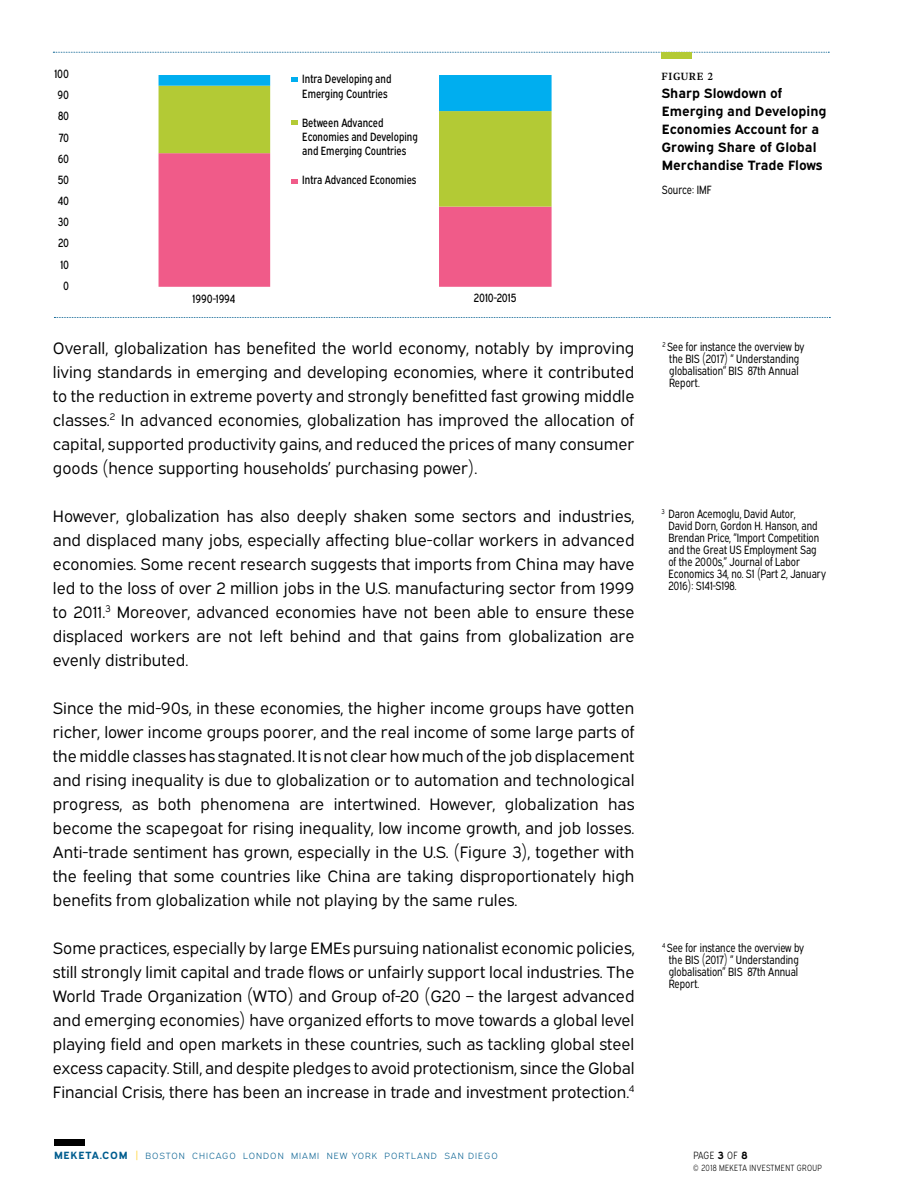
<style>
.page{position:relative;width:918px;height:1188px;background:#fff}
.page>*{position:absolute;margin:0;border:0;box-sizing:border-box;transform-origin:0 0}
.t1{font:16.5px/24px "Expressway Bk";color:#000;text-align:justify}
.t2{font:700 13.5px/18px "Expressway Rg";color:#000}
.t3{font:13.5px "Geller Text";letter-spacing:.04em;color:#000}
.t4{font:12px/12px "Expressway Cd Bk";color:#000}
.t5{font:12px/21.1px "Expressway Cd Rg";color:#000}
.t6{font:10.5px "Expressway Cd Lt";letter-spacing:.02em;color:#000}
.t7{font:9px "Expressway Lt";letter-spacing:.11em;color:#005d8f}
.t8{font:9px "Expressway Cd Lt";letter-spacing:.04em;color:#000}
.s1{font-family:"Expressway Rg";font-weight:700;font-size:10.5px}
.s2{font-family:"Expressway Bk";font-size:10.5px;color:#ffcb05}
.s3{font-family:"Expressway Rg";font-weight:700}
</style>
<div class="page">
<div style="left:54px;top:1139px;width:31px;height:7px;background:#000"></div>
<svg style="left:53px;top:52px;width:776px;height:1px"></svg>
<div style="left:662px;top:52px;width:30px;height:7px;background:#b3ca35"></div>
<svg style="left:54px;top:317px;width:776px;height:1px"></svg>
<svg style="left:159px;top:207px;width:393px;height:80px;fill:#f05b89"></svg>
<svg style="left:159px;top:111px;width:393px;height:96px"></svg>
<svg style="left:159px;top:75px;width:393px;height:36px"></svg>
<svg style="left:291px;top:120px;width:7px;height:4px"></svg>
<svg style="left:291px;top:179px;width:6px;height:4px"></svg>
<p class="t5" style="left:54px;top:62px;width:16px;text-align:right">100<br>90<br>80<br>70<br>60<br>50<br>40<br>30<br>20<br>10<br>0</p>
<p class="t5" style="left:302px;top:71px;width:91px;line-height:14.4px">Intra Developing and<br>Emerging Countries</p>
<p class="t5" style="left:302px;top:114px;width:117px;line-height:14.4px">Between Advanced<br>Economies and Developing and Emerging Countries</p>
<p class="t5" style="left:302px;top:168px;width:116px">Intra Advanced Economies</p>
<p class="t5" style="left:193px;top:287px;width:44px">1990-1994</p>
<p class="t5" style="left:474px;top:286px;width:44px">2010-2015</p>
<p class="t1" style="left:53px;top:334px;width:583px">Overall, globalization has benefited the world economy, notably by improving living standards in emerging and developing economies, where it contributed to the reduction in extreme poverty and strongly benefitted fast growing middle classes.<sup>2</sup> In advanced economies, globalization has improved the allocation of capital, supported productivity gains, and reduced the prices of many consumer goods (hence supporting households’ purchasing power).</p>
<p class="t1" style="left:53px;top:503px;width:583px">However, globalization has also deeply shaken some sectors and industries, and displaced many jobs, especially affecting blue-collar workers in advanced economies. Some recent research suggests that imports from China may have led to the loss of over 2 million jobs in the U.S. manufacturing sector from 1999 to 2011.<sup>3</sup> Moreover, advanced economies have not been able to ensure these displaced workers are not left behind and that gains from globalization are evenly distributed.</p>
<p class="t1" style="left:53px;top:695px;width:583px">Since the mid-90s, in these economies, the higher income groups have gotten richer, lower income groups poorer, and the real income of some large parts of the middle classes has stagnated. It is not clear how much of the job displacement and rising inequality is due to globalization or to automation and technological progress, as both phenomena are intertwined. However, globalization has become the scapegoat for rising inequality, low income growth, and job losses.<br>Anti-trade sentiment has grown, especially in the U.S. (Figure 3), together with the feeling that some countries like China are taking disproportionately high benefits from globalization while not playing by the same rules.</p>
<p class="t1" style="left:53px;top:935px;width:583px">Some practices, especially by large EMEs pursuing nationalist economic policies, still strongly limit capital and trade flows or unfairly support local industries. The World Trade Organization (WTO) and Group of‑20 (G20 – the largest advanced and emerging economies) have organized efforts to move towards a global level playing field and open markets in these countries, such as tackling global steel excess capacity. Still, and despite pledges to avoid protectionism, since the Global Financial Crisis, there has been an increase in trade and investment protection.<sup>4</sup></p>
<p class="t3" style="left:662px;top:67px;width:53px">Figure 2</p>
<p class="t2" style="left:661px;top:83px;width:167px">Sharp Slowdown of<br>Emerging and Developing<br>Economies Account for a<br>Growing Share of Global<br>Merchandise Trade Flows</p>
<p class="t4" style="left:662px;top:183px;width:51px">Source: IMF</p>
<p class="t4" style="left:669px;top:340px;width:137px;text-indent:-7px"><sup>2</sup> See for instance the overview by the BIS (2017) “ Understanding globalisation” BIS 87th Annual<br>Report.</p>
<p class="t4" style="left:668px;top:506px;width:159px;text-indent:-7px"><sup>3</sup> Daron Acemoglu, David Autor,<br>David Dorn, Gordon H. Hanson, and<br>Brendan Price, “Import Competition and the Great US Employment Sag of the 2000s,” Journal of Labor<br>Economics 34, no. S1 (Part 2, January<br>2016): S141-S198.</p>
<p class="t4" style="left:669px;top:940px;width:137px;text-indent:-7px"><sup>4</sup> See for instance the overview by the BIS (2017) “ Understanding globalisation” BIS 87th Annual<br>Report.</p>
<p class="t7" style="left:54px;top:1149px;width:445px"><span class="s1">MEKETA.COM</span> <span class="s2">|</span> BOSTON CHICAGO LONDON MIAMI NEW YORK PORTLAND SAN DIEGO</p>
<p class="t6" style="left:693px;top:1147px;width:56px">PAGE <span class="s3">3</span> OF <span class="s3">8</span></p>
<p class="t8" style="left:693px;top:1161px;width:130px">© 2018 MEKETA INVESTMENT GROUP</p>
</div>
